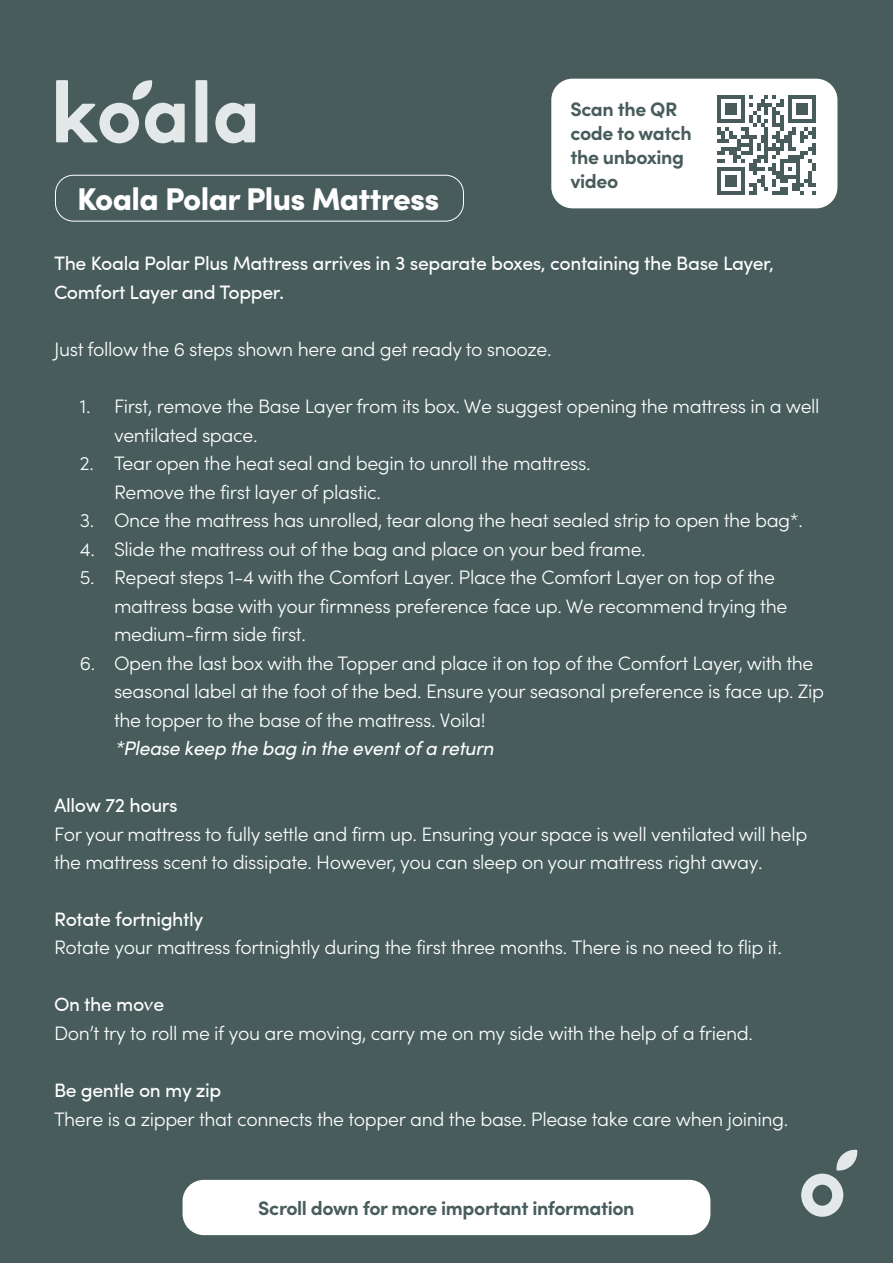
<style>
.page{position:relative;width:893px;height:1263px;background:#485c5c}
.page>*{position:absolute;margin:0;border:0;box-sizing:border-box;transform-origin:0 0}
.t1{font:900 31.5px "Sofia Pro";letter-spacing:-.02em;color:#fff}
.t2{font:300 19.5px/28.5px "Sofia Pro";letter-spacing:-.02em;color:#fff}
.t3{font:19.5px/28.5px "Sofia Pro";letter-spacing:-.02em;color:#fff}
.t4{font:700 19.5px/24px "Sofia Pro";letter-spacing:-.02em;color:#485c5c}
.s1{font-weight:400;font-style:italic}
.s2{font-weight:400}
</style>
<div class="page">
<div style="left:196px;top:80px;width:11px;height:62px;background:#e3e8e9"></div>
<svg style="left:56px;top:80px;width:129px;height:63px"></svg>
<svg style="left:215px;top:103px;width:40px;height:40px"></svg>
<svg style="left:801px;top:1149px;width:57px;height:68px"></svg>
<div style="left:551px;top:79px;width:286px;height:129px;background:#fff;border-radius:21px"></div>
<div style="left:55px;top:175px;width:409px;height:46px;border:1px solid #fff;border-radius:18px"></div>
<svg style="left:717px;top:95px;width:99px;height:100px"></svg>
<div style="left:183px;top:1180px;width:527px;height:55px;background:#fff;border-radius:21px"></div>
<h1 class="t1" style="left:77px;top:174px;width:364px">Koala Polar Plus Mattress</h1>
<p class="t4" style="left:570px;top:96px;width:123px">Scan the QR code to watch the unboxing video</p>
<p class="t3" style="left:54px;top:248px;width:722px">The Koala Polar Plus Mattress arrives in 3 separate boxes, containing the Base Layer,<br>Comfort Layer and Topper.</p>
<p class="t2" style="left:54px;top:334px;width:499px">Just follow the 6 steps shown here and get ready to snooze.</p>
<p class="t2" style="left:114px;top:391px;width:707px;text-indent:-34px">1. First, remove the Base Layer from its box. We suggest opening the mattress in a well ventilated space.</p>
<p class="t2" style="left:114px;top:448px;width:478px;text-indent:-34px">2. Tear open the heat seal and begin to unroll the mattress.<br>Remove the first layer of plastic.</p>
<p class="t2" style="left:80px;top:505px;width:724px">3. Once the mattress has unrolled, tear along the heat sealed strip to open the bag*.</p>
<p class="t2" style="left:80px;top:534px;width:567px">4. Slide the mattress out of the bag and place on your bed frame.</p>
<p class="t2" style="left:114px;top:562px;width:675px;text-indent:-34px">5. Repeat steps 1-4 with the Comfort Layer. Place the Comfort Layer on top of the mattress base with your firmness preference face up. We recommend trying the medium-firm side first.</p>
<p class="t2" style="left:114px;top:648px;width:712px;text-indent:-34px">6. Open the last box with the Topper and place it on top of the Comfort Layer, with the seasonal label at the foot of the bed. Ensure your seasonal preference is face up. Zip the topper to the base of the mattress. Voila!<br><span class="s1">*Please keep the bag in the event of a return</span></p>
<p class="t2" style="left:54px;top:790px;width:755px"><span class="s2">Allow 72 hours<br></span>For your mattress to fully settle and firm up. Ensuring your space is well ventilated will help the mattress scent to dissipate. However, you can sleep on your mattress right away.</p>
<p class="t2" style="left:54px;top:904px;width:729px"><span class="s2">Rotate fortnightly<br></span>Rotate your mattress fortnightly during the first three months. There is no need to flip it.</p>
<p class="t2" style="left:54px;top:989px;width:701px"><span class="s2">On the move<br></span>Don’t try to roll me if you are moving, carry me on my side with the help of a friend.</p>
<p class="t2" style="left:54px;top:1074px;width:736px;line-height:29px"><span class="s2">Be gentle on my zip<br></span>There is a zipper that connects the topper and the base. Please take care when joining.</p>
<p class="t4" style="left:258px;top:1194px;width:378px">Scroll down for more important information</p>
</div>
